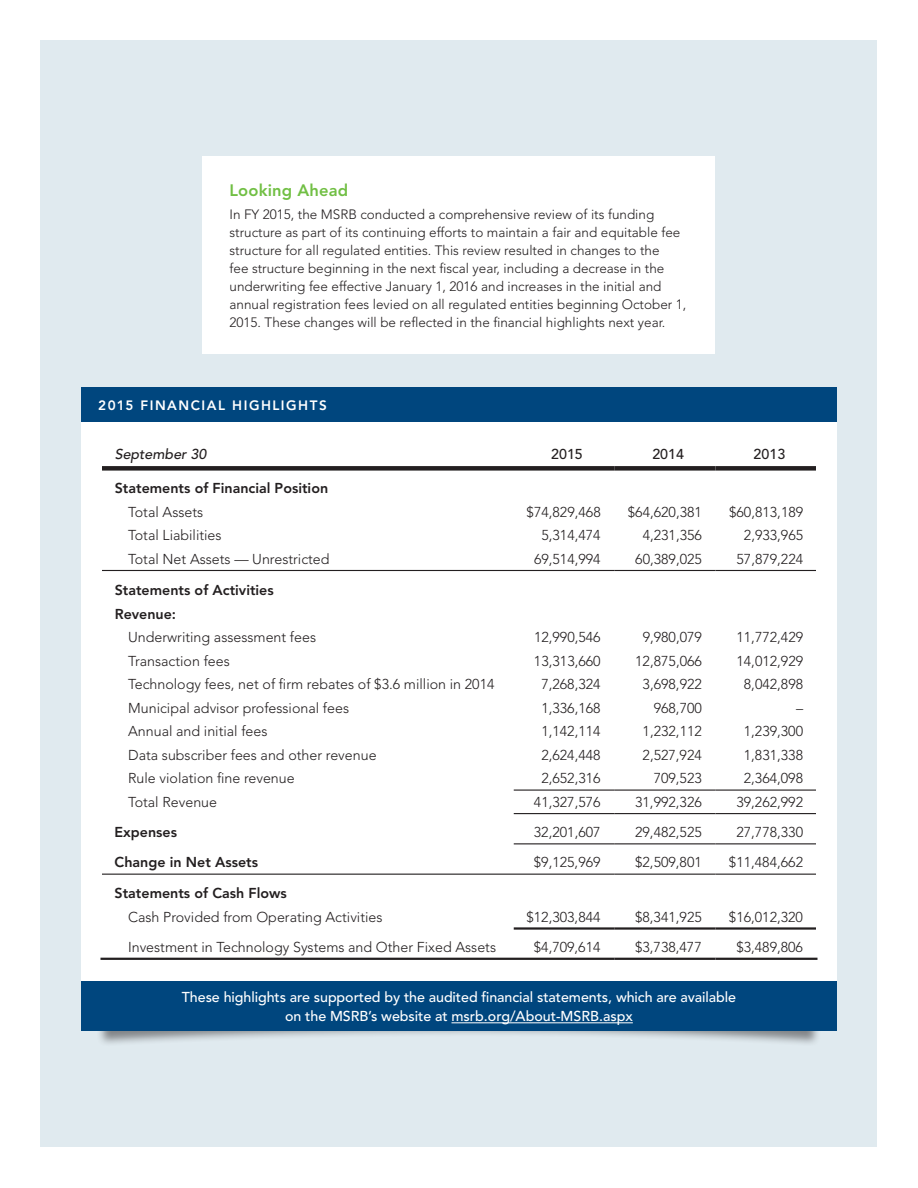
<style>
.page{position:relative;width:918px;height:1188px;background:#fff}
.page>*{position:absolute;margin:0;border:0;box-sizing:border-box;transform-origin:0 0}
.t1{font:800 16.5px "Avenir LT Std";letter-spacing:.01em;color:#71bf44}
.t2{font:300 14.25px "Avenir LT Std";color:#231f20}
.t3{font:500 14.25px/19.5px "Avenir LT Std";letter-spacing:-.005em;color:#fff;text-align:center}
.t4{font:800 14.25px/24.2px "Avenir LT Std";color:#231f20}
.t5{font:500 14.25px "Avenir LT Std";color:#231f20}
.t6{font:italic 500 14.25px "Avenir LT Std";color:#231f20}
.t7{font:300 13.5px/18px "Avenir LT Std";color:#231f20}
.t8{font:800 13.5px "Avenir LT Std";letter-spacing:.11em;color:#fff}
</style>
<div class="page">
<div style="left:40px;top:40px;width:838px;height:1108px;background:#e0eaef"></div>
<div style="left:96px;top:457px;width:726px;height:590px;background:#231f20;opacity:.5"></div>
<div style="left:81px;top:388px;width:756px;height:608px;background:#fff"></div>
<div style="left:102px;top:466px;width:411px;height:5px;background:#231f20"></div>
<div style="left:513px;top:466px;width:101px;height:5px;background:#231f20"></div>
<div style="left:614px;top:466px;width:102px;height:5px;background:#231f20"></div>
<div style="left:716px;top:466px;width:100px;height:5px;background:#231f20"></div>
<hr style="left:102px;top:570px;width:411px;height:1px;background:#231f20">
<hr style="left:513px;top:570px;width:101px;height:1px;background:#231f20">
<hr style="left:614px;top:570px;width:102px;height:1px;background:#231f20">
<hr style="left:716px;top:570px;width:100px;height:1px;background:#231f20">
<hr style="left:514px;top:790px;width:100px;height:1px;background:#231f20">
<hr style="left:614px;top:790px;width:102px;height:1px;background:#231f20">
<hr style="left:716px;top:790px;width:100px;height:1px;background:#231f20">
<hr style="left:514px;top:813px;width:100px;height:1px;background:#231f20">
<hr style="left:614px;top:813px;width:102px;height:1px;background:#231f20">
<hr style="left:716px;top:813px;width:100px;height:1px;background:#231f20">
<hr style="left:514px;top:843px;width:100px;height:1px;background:#231f20">
<hr style="left:614px;top:843px;width:102px;height:1px;background:#231f20">
<hr style="left:716px;top:843px;width:100px;height:1px;background:#231f20">
<hr style="left:102px;top:874px;width:411px;height:1px;background:#231f20">
<hr style="left:513px;top:874px;width:101px;height:1px;background:#231f20">
<hr style="left:614px;top:874px;width:102px;height:1px;background:#231f20">
<hr style="left:716px;top:874px;width:100px;height:1px;background:#231f20">
<hr style="left:514px;top:927px;width:100px;height:3px;background:#231f20">
<hr style="left:614px;top:927px;width:102px;height:3px;background:#231f20">
<hr style="left:716px;top:927px;width:100px;height:3px;background:#231f20">
<hr style="left:100px;top:958px;width:413px;height:2px;background:#231f20">
<hr style="left:513px;top:958px;width:101px;height:2px;background:#231f20">
<hr style="left:614px;top:958px;width:102px;height:2px;background:#231f20">
<hr style="left:716px;top:958px;width:102px;height:2px;background:#231f20">
<div style="left:81px;top:388px;width:756px;height:34px;background:#00467e"></div>
<div style="left:81px;top:981px;width:756px;height:50px;background:#00467e"></div>
<hr style="left:451px;top:1022px;width:182px;height:1px;background:#fff">
<div style="left:202px;top:157px;width:514px;height:197px;background:#fff"></div>
<p class="t1" style="left:230px;top:181px;width:120px">Looking Ahead</p>
<p class="t7" style="left:230px;top:205px;width:458px">In FY 2015, the MSRB conducted a comprehensive review of its funding structure as part of its continuing efforts to maintain a fair and equitable fee structure for all regulated entities. This review resulted in changes to the<br>fee structure beginning in the next fiscal year, including a decrease in the underwriting fee effective January 1, 2016 and increases in the initial and annual registration fees levied on all regulated entities beginning October 1, 2015. These changes will be reflected in the financial highlights next year.</p>
<p class="t8" style="left:98px;top:397px;width:230px">2015 FINANCIAL HIGHLIGHTS</p>
<p class="t6" style="left:115px;top:445px;width:93px">September 30</p>
<p class="t5" style="left:551px;top:445px;width:33px">2015</p>
<p class="t5" style="left:652px;top:445px;width:33px">2014</p>
<p class="t5" style="left:754px;top:445px;width:33px">2013</p>
<p class="t4" style="left:115px;top:476px;width:215px">Statements of Financial Position</p>
<p class="t2" style="left:128px;top:503px;width:76px">Total Assets</p>
<p class="t2" style="left:527px;top:503px;width:76px">$74,829,468</p>
<p class="t2" style="left:628px;top:503px;width:76px">$64,620,381</p>
<p class="t2" style="left:729px;top:503px;width:76px">$60,813,189</p>
<p class="t2" style="left:128px;top:527px;width:95px">Total Liabilities</p>
<p class="t2" style="left:541px;top:527px;width:61px">5,314,474</p>
<p class="t2" style="left:643px;top:527px;width:61px">4,231,356</p>
<p class="t2" style="left:744px;top:527px;width:61px">2,933,965</p>
<p class="t2" style="left:128px;top:550px;width:203px">Total Net Assets — Unrestricted</p>
<p class="t2" style="left:534px;top:550px;width:68px">69,514,994</p>
<p class="t2" style="left:635px;top:550px;width:68px">60,389,025</p>
<p class="t2" style="left:737px;top:550px;width:68px">57,879,224</p>
<p class="t4" style="left:115px;top:578px;width:161px">Statements of Activities<br>Revenue:</p>
<p class="t2" style="left:128px;top:629px;width:189px">Underwriting assessment fees</p>
<p class="t2" style="left:534px;top:629px;width:68px">12,990,546</p>
<p class="t2" style="left:643px;top:629px;width:61px">9,980,079</p>
<p class="t2" style="left:737px;top:629px;width:68px">11,772,429</p>
<p class="t2" style="left:128px;top:652px;width:103px">Transaction fees</p>
<p class="t2" style="left:534px;top:652px;width:68px">13,313,660</p>
<p class="t2" style="left:635px;top:652px;width:68px">12,875,066</p>
<p class="t2" style="left:736px;top:652px;width:68px">14,012,929</p>
<p class="t2" style="left:128px;top:676px;width:368px">Technology fees, net of firm rebates of $3.6 million in 2014</p>
<p class="t2" style="left:541px;top:676px;width:61px">7,268,324</p>
<p class="t2" style="left:643px;top:676px;width:61px">3,698,922</p>
<p class="t2" style="left:744px;top:676px;width:61px">8,042,898</p>
<p class="t2" style="left:128px;top:700px;width:222px">Municipal advisor professional fees</p>
<p class="t2" style="left:541px;top:700px;width:61px">1,336,168</p>
<p class="t2" style="left:654px;top:700px;width:50px">968,700</p>
<p class="t2" style="left:796px;top:700px;width:9px">–</p>
<p class="t2" style="left:128px;top:723px;width:141px">Annual and initial fees</p>
<p class="t2" style="left:541px;top:723px;width:61px">1,142,114</p>
<p class="t2" style="left:643px;top:723px;width:61px">1,232,112</p>
<p class="t2" style="left:744px;top:723px;width:61px">1,239,300</p>
<p class="t2" style="left:128px;top:747px;width:250px">Data subscriber fees and other revenue</p>
<p class="t2" style="left:541px;top:747px;width:61px">2,624,448</p>
<p class="t2" style="left:643px;top:747px;width:61px">2,527,924</p>
<p class="t2" style="left:744px;top:747px;width:61px">1,831,338</p>
<p class="t2" style="left:128px;top:770px;width:168px">Rule violation fine revenue</p>
<p class="t2" style="left:541px;top:770px;width:61px">2,652,316</p>
<p class="t2" style="left:654px;top:770px;width:50px">709,523</p>
<p class="t2" style="left:744px;top:770px;width:61px">2,364,098</p>
<p class="t2" style="left:128px;top:794px;width:90px">Total Revenue</p>
<p class="t2" style="left:534px;top:794px;width:68px">41,327,576</p>
<p class="t2" style="left:635px;top:794px;width:68px">31,992,326</p>
<p class="t2" style="left:736px;top:794px;width:68px">39,262,992</p>
<p class="t4" style="left:115px;top:820px;width:64px">Expenses</p>
<p class="t2" style="left:534px;top:824px;width:68px">32,201,607</p>
<p class="t2" style="left:635px;top:824px;width:68px">29,482,525</p>
<p class="t2" style="left:736px;top:824px;width:68px">27,778,330</p>
<p class="t4" style="left:115px;top:850px;width:145px">Change in Net Assets</p>
<p class="t2" style="left:534px;top:854px;width:68px">$9,125,969</p>
<p class="t2" style="left:635px;top:854px;width:68px">$2,509,801</p>
<p class="t2" style="left:729px;top:854px;width:76px">$11,484,662</p>
<p class="t4" style="left:115px;top:881px;width:174px">Statements of Cash Flows</p>
<p class="t2" style="left:128px;top:909px;width:256px">Cash Provided from Operating Activities</p>
<p class="t2" style="left:526px;top:909px;width:76px">$12,303,844</p>
<p class="t2" style="left:635px;top:909px;width:68px">$8,341,925</p>
<p class="t2" style="left:729px;top:909px;width:76px">$16,012,320</p>
<p class="t2" style="left:128px;top:939px;width:370px">Investment in Technology Systems and Other Fixed Assets</p>
<p class="t2" style="left:534px;top:939px;width:68px">$4,709,614</p>
<p class="t2" style="left:635px;top:939px;width:68px">$3,738,477</p>
<p class="t2" style="left:736px;top:939px;width:68px">$3,489,806</p>
<p class="t3" style="left:182px;top:988px;width:556px">These highlights are supported by the audited financial statements, which are available on the MSRB’s website at msrb.org/About-MSRB.aspx</p>
</div>
